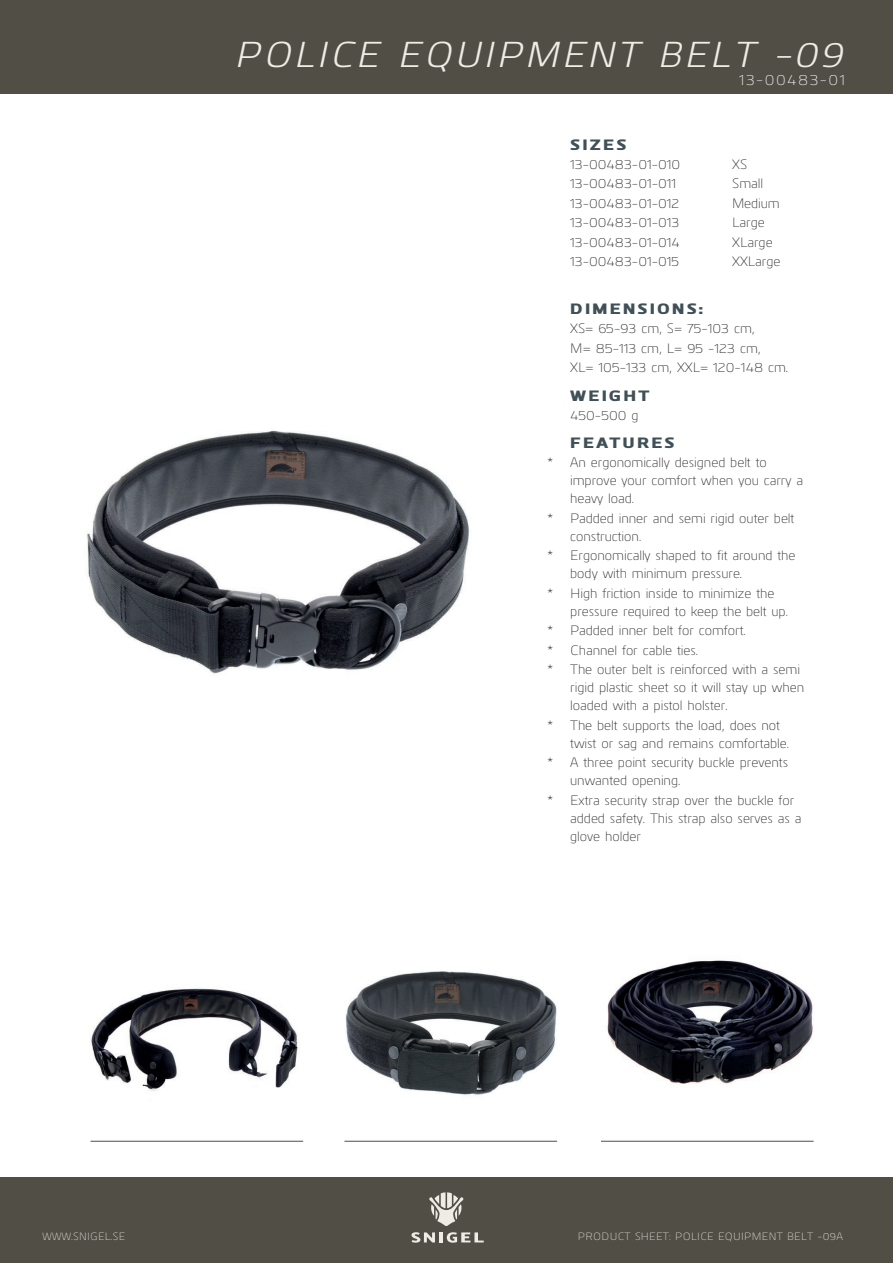
<style>
.page{position:relative;width:893px;height:1263px;background:#fff}
.page>*{position:absolute;margin:0;border:0;box-sizing:border-box;transform-origin:0 0}
.t1{font:italic 36px "Kuro";letter-spacing:.075em;color:#efece6}
.t2{font:800 15px "Kuro";letter-spacing:.15em;color:#405057}
.t3{font:300 15px "Kuro";letter-spacing:.1em;color:#fff}
.t4{font:300 13.5px/18px "Kuro";color:#231f20}
.t5{font:300 10.5px "Kuro";letter-spacing:.025em;color:#efece6}
</style>
<div class="page">
<img style="left:90px;top:988px;width:212px;height:153px">
<img style="left:602px;top:960px;width:212px;height:181px">
<img style="left:346px;top:971px;width:211px;height:170px">
<div style="left:1px;top:0;width:892px;height:94px;background:#514e46"></div>
<hr style="left:91px;top:1141px;width:212px;height:1px;background:#514e46">
<hr style="left:344px;top:1141px;width:213px;height:1px;background:#514e46">
<hr style="left:601px;top:1141px;width:213px;height:1px;background:#514e46">
<div style="left:0;top:1178px;width:893px;height:85px;background:#514e46"></div>
<svg style="left:429px;top:1192px;width:35px;height:34px"></svg>
<svg style="left:411px;top:1232px;width:73px;height:10px"></svg>
<img style="left:86px;top:430px;width:383px;height:244px">
<h1 class="t1" style="left:237px;top:28px;width:610px">POLICE EQUIPMENT BELT -09</h1>
<p class="t3" style="left:739px;top:69px;width:107px">13-00483-01</p>
<p class="t2" style="left:570px;top:133px;width:58px">SIZES</p>
<p class="t4" style="left:570px;top:154px;width:112px">13-00483-01-010</p>
<p class="t4" style="left:732px;top:154px;width:16px">XS</p>
<p class="t4" style="left:570px;top:174px;width:108px">13-00483-01-011</p>
<p class="t4" style="left:732px;top:174px;width:32px">Small</p>
<p class="t4" style="left:570px;top:193px;width:111px">13-00483-01-012</p>
<p class="t4" style="left:732px;top:193px;width:49px">Medium</p>
<p class="t4" style="left:570px;top:213px;width:111px">13-00483-01-013</p>
<p class="t4" style="left:732px;top:213px;width:34px">Large</p>
<p class="t4" style="left:570px;top:232px;width:111px">13-00483-01-014</p>
<p class="t4" style="left:732px;top:232px;width:42px">XLarge</p>
<p class="t4" style="left:570px;top:252px;width:111px">13-00483-01-015</p>
<p class="t4" style="left:732px;top:252px;width:50px">XXLarge</p>
<p class="t2" style="left:570px;top:298px;width:134px">DIMENSIONS:</p>
<p class="t4" style="left:570px;top:318px;width:219px;line-height:19.5px">XS= 65-93 cm, S= 75-103 cm,<br>M= 85-113 cm, L= 95 -123 cm,<br>XL= 105-133 cm, XXL= 120-148 cm.</p>
<p class="t2" style="left:570px;top:384px;width:81px">WEIGHT</p>
<p class="t4" style="left:570px;top:405px;width:70px">450-500 g</p>
<p class="t2" style="left:570px;top:432px;width:106px">FEATURES</p>
<p class="t4" style="left:570px;top:453px;width:234px;text-indent:-23px">* An ergonomically designed belt to improve your comfort when you carry a heavy load.</p>
<p class="t4" style="left:570px;top:508px;width:226px;text-indent:-23px">* Padded inner and semi rigid outer belt construction.</p>
<p class="t4" style="left:570px;top:546px;width:227px;text-indent:-23px">* Ergonomically shaped to fit around the body with minimum pressure.</p>
<p class="t4" style="left:570px;top:583px;width:219px;text-indent:-23px">* High friction inside to minimize the pressure required to keep the belt up.</p>
<p class="t4" style="left:547px;top:620px;width:254px;line-height:19.5px">* Padded inner belt for comfort.<br>* Channel for cable ties.<br>* The outer belt is reinforced with a semi</p>
<p class="t4" style="left:570px;top:678px;width:235px">rigid plastic sheet so it will stay up when loaded with a pistol holster.</p>
<p class="t4" style="left:570px;top:715px;width:220px;text-indent:-23px">* The belt supports the load, does not twist or sag and remains comfortable.</p>
<p class="t4" style="left:570px;top:753px;width:219px;text-indent:-23px">* A three point security buckle prevents unwanted opening.</p>
<p class="t4" style="left:570px;top:790px;width:233px;text-indent:-23px">* Extra security strap over the buckle for added safety. This strap also serves as a glove holder</p>
<p class="t5" style="left:42px;top:1229px;width:84px">WWW.SNIGEL.SE</p>
<p class="t5" style="left:578px;top:1229px;width:266px">PRODUCT SHEET: POLICE EQUIPMENT BELT -09A</p>
</div>
